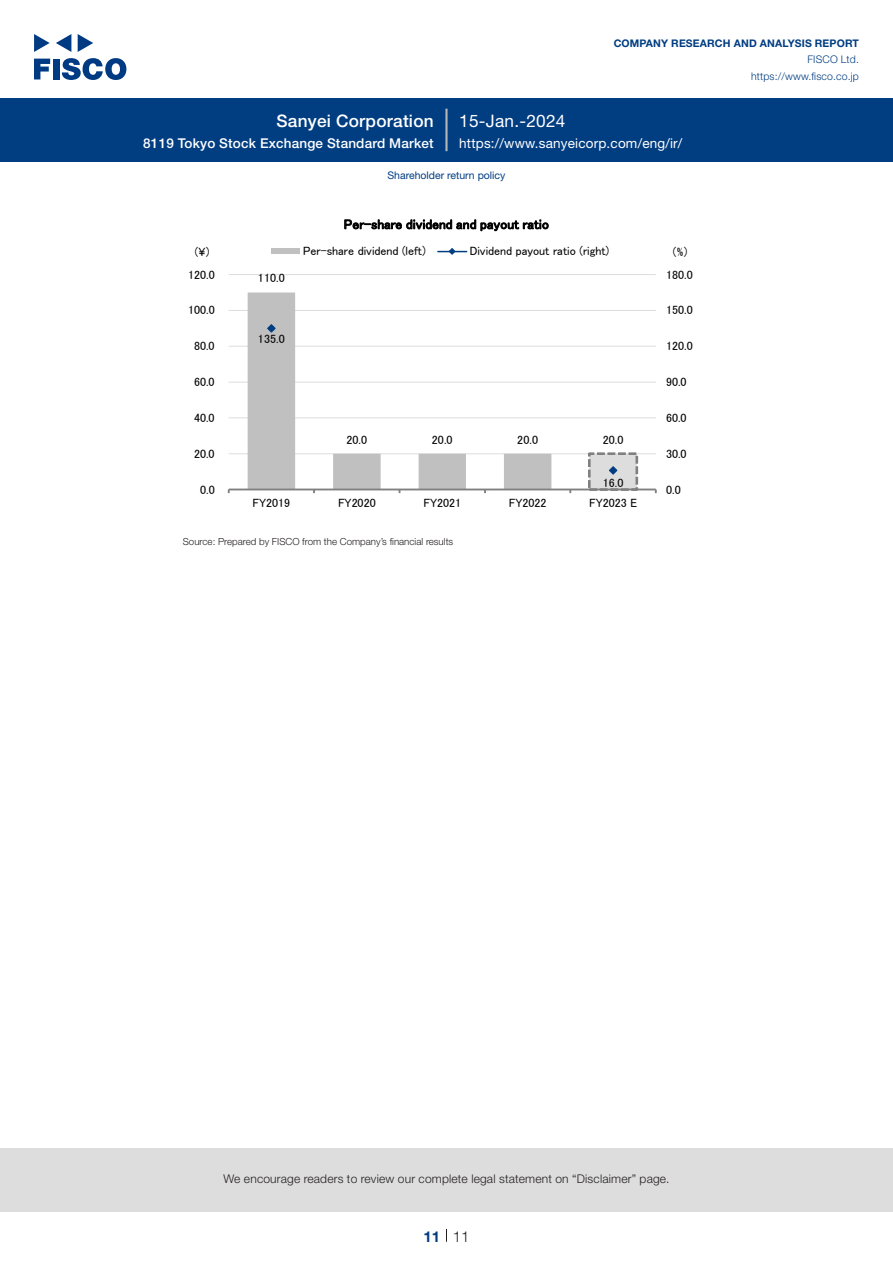
<style>
.page{position:relative;width:893px;height:1263px;background:#fff}
.page>*{position:absolute;margin:0;border:0;box-sizing:border-box;transform-origin:0 0}
.t1{font:500 17.25px "Helvetica Neue LT Std";letter-spacing:.015em;color:#fff}
.t2{font:17.25px "Helvetica Neue LT Std";letter-spacing:.015em;color:#fff}
.t3{font:300 15px "Helvetica Neue LT Std";color:#231f20}
.t4{font:700 15px "Helvetica Neue LT Std";color:#003d81}
.t5{font:500 13.5px "Helvetica Neue LT Std";letter-spacing:.015em;color:#fff}
.t6{font:13.5px "Helvetica Neue LT Std";letter-spacing:.015em;color:#fff}
.t7{font:13.5px "MS P Gothic";letter-spacing:.01em;color:#000}
.t8{font:12px "MS P Gothic";letter-spacing:-.005em;color:#000}
.t9{font:300 12px "Helvetica Neue LT Std";letter-spacing:.015em;color:#231f20}
.t10{font:700 10.5px "Helvetica Neue LT Std";letter-spacing:.015em;color:#003d81}
.t11{font:300 10.5px/16.5px "Helvetica Neue LT Std";letter-spacing:.015em;color:#003d81;text-align:right}
.ヘッダー_e{font:10.5px "Helvetica Neue LT Std";color:#003d81}
.表組み基本スタイル_en{font:300 9.75px "Helvetica Neue LT Std";color:#231f20}
</style>
<div class="page">
<div style="left:0;top:1148px;width:893px;height:64px;background:#ddd"></div>
<svg style="left:34px;top:59px;width:16px;height:20px"></svg>
<div style="left:53px;top:59px;width:6px;height:20px;background:#003a83"></div>
<svg style="left:62px;top:58px;width:64px;height:22px"></svg>
<svg style="left:34px;top:34px;width:16px;height:18px"></svg>
<svg style="left:78px;top:34px;width:15px;height:18px"></svg>
<svg style="left:56px;top:34px;width:15px;height:18px"></svg>
<div style="left:0;top:98px;width:893px;height:64px;background:#003d81"></div>
<hr style="left:445px;top:109px;width:3px;height:42px;background:#b5b5b6">
<svg style="left:446px;top:1229px;width:1px;height:13px"></svg>
<hr style="left:229px;top:453px;width:427px;height:1px;background:#ddd">
<hr style="left:229px;top:417px;width:427px;height:1px;background:#ddd">
<hr style="left:229px;top:382px;width:427px;height:1px;background:#ddd">
<hr style="left:229px;top:346px;width:427px;height:1px;background:#ddd">
<hr style="left:229px;top:310px;width:427px;height:1px;background:#ddd">
<hr style="left:229px;top:274px;width:427px;height:1px;background:#ddd">
<div style="left:589px;top:454px;width:48px;height:36px;background:#ddd"></div>
<div style="left:588px;top:452px;width:50px;height:39px;border:3px dashed #808080"></div>
<svg style="left:248px;top:292px;width:303px;height:197px"></svg>
<hr style="left:229px;top:489px;width:427px;height:1px;background:#808080">
<svg style="left:267px;top:324px;width:9px;height:9px"></svg>
<svg style="left:609px;top:466px;width:9px;height:9px"></svg>
<div style="left:271px;top:248px;width:29px;height:6px;background:#c0c0c0"></div>
<svg style="left:438px;top:248px;width:29px;height:7px"></svg>
<h1 class="t1" style="left:276px;top:110px;width:159px">Sanyei Corporation</h1>
<p class="t5" style="left:143px;top:135px;width:292px">8119 Tokyo Stock Exchange Standard Market</p>
<h1 class="t2" style="left:459px;top:110px;width:108px">15-Jan.-2024</h1>
<p class="t10" style="left:614px;top:37px;width:247px">COMPANY RESEARCH AND ANALYSIS REPORT</p>
<p class="t11" style="left:751px;top:51px;width:109px">FISCO Ltd. https://www.fisco.co j p.</p>
<p class="t6" style="left:459px;top:135px;width:225px">https://www.sanyeicorp.com/eng /i r/</p>
<p class="t8" style="left:195px;top:246px;width:16px">(¥)</p>
<p class="t8" style="left:188px;top:268px;width:28px">120.0</p>
<p class="t8" style="left:188px;top:304px;width:28px">100.0</p>
<p class="t8" style="left:194px;top:340px;width:22px">80.0</p>
<p class="t8" style="left:194px;top:376px;width:22px">60.0</p>
<p class="t8" style="left:194px;top:412px;width:22px">40.0</p>
<p class="t8" style="left:194px;top:447px;width:22px">20.0</p>
<p class="t8" style="left:200px;top:483px;width:16px">0.0</p>
<p class="t8" style="left:258px;top:272px;width:28px">110.0</p>
<p class="ヘッダー_e" style="left:387px;top:169px;width:120px">Shareholder return policy</p>
<p class="t7" style="left:344px;top:217px;width:206px">Per-share dividend and payout ratio</p>
<p class="t8" style="left:470px;top:244px;width:141px">Dividend payout ratio (right(</p>
<p class="t8" style="left:303px;top:244px;width:124px">Per-share dividend (left)</p>
<p class="t8" style="left:258px;top:333px;width:28px">135.0</p>
<p class="t8" style="left:253px;top:497px;width:39px">FY2019</p>
<p class="t8" style="left:346px;top:433px;width:22px">20.0</p>
<p class="t8" style="left:338px;top:497px;width:39px">FY2020</p>
<p class="t8" style="left:432px;top:433px;width:22px">20.0</p>
<p class="t8" style="left:423px;top:497px;width:39px">FY2021</p>
<p class="t8" style="left:517px;top:433px;width:22px">20.0</p>
<p class="t8" style="left:509px;top:497px;width:39px">FY2022</p>
<p class="t8" style="left:603px;top:433px;width:22px">20.0</p>
<p class="t8" style="left:603px;top:477px;width:22px">16.0</p>
<p class="t8" style="left:589px;top:497px;width:50px">FY2023 E</p>
<p class="表組み基本スタイル_en" style="left:183px;top:536px;width:272px">Source: Prepared by FISCO from the Company s’ financial results</p>
<p class="t8" style="left:671px;top:246px;width:20px">(%)</p>
<p class="t8" style="left:666px;top:268px;width:28px">180.0</p>
<p class="t8" style="left:666px;top:304px;width:28px">150.0</p>
<p class="t8" style="left:666px;top:340px;width:28px">120.0</p>
<p class="t8" style="left:666px;top:376px;width:22px">90.0</p>
<p class="t8" style="left:666px;top:412px;width:22px">60.0</p>
<p class="t8" style="left:666px;top:447px;width:22px">30.0</p>
<p class="t8" style="left:666px;top:483px;width:16px">0.0</p>
<p class="t9" style="left:223px;top:1171px;width:448px">We encourage readers to review our complete legal statement on “Disclaimer” page.</p>
<p class="t4" style="left:423px;top:1227px;width:18px">11</p>
<p class="t3" style="left:453px;top:1227px;width:18px">11</p>
</div>
